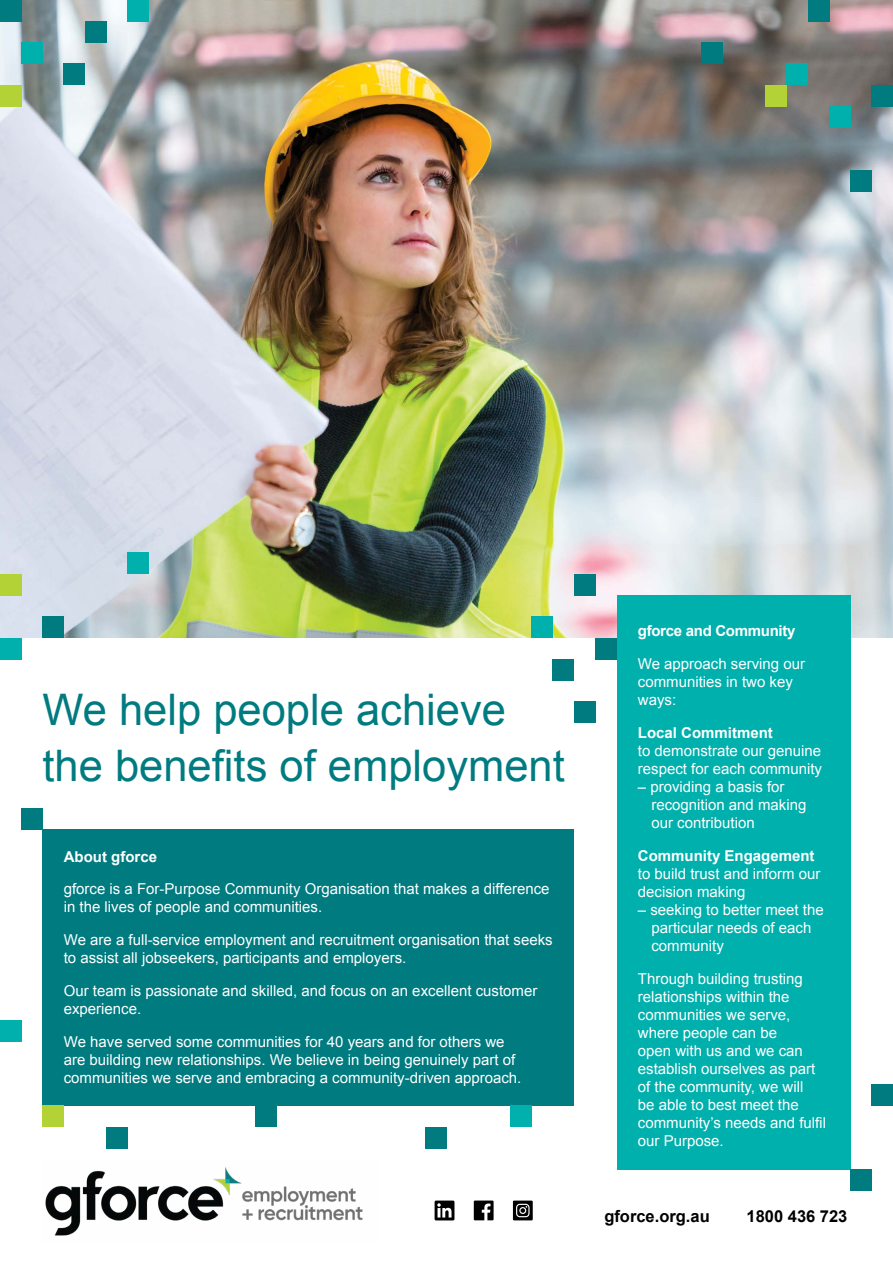
<style>
.page{position:relative;width:893px;height:1263px;background:#fff}
.page>*{position:absolute;margin:0;border:0;box-sizing:border-box;transform-origin:0 0}
.t1{font:43.5px/55.5px "Arial";color:#007b80}
.Body{font:700 16.5px "Arial";color:#000}
.Body-2{font:15px/18px "Arial";color:#fff}
.t2{font:700 15px "Arial";letter-spacing:-.02em;color:#fff}
.t3{font:700 15px "Arial";color:#fff}
.s1{font-weight:700}
</style>
<div class="page">
<img style="left:45px;top:1167px;width:318px;height:69px">
<div style="left:43px;top:829px;width:531px;height:277px;background:#007b80"></div>
<img style="left:0;top:0;width:893px;height:638px">
<div style="left:617px;top:595px;width:233px;height:574px;background:#00b0ad"></div>
<svg style="left:474px;top:1200px;width:20px;height:20px"></svg>
<svg style="left:435px;top:1200px;width:19px;height:20px"></svg>
<svg style="left:513px;top:1200px;width:20px;height:20px"></svg>
<div style="left:21px;top:43px;width:22px;height:21px;background:#00b0ad"></div>
<div style="left:0;top:85px;width:21px;height:21px;background:#b3d235"></div>
<div style="left:64px;top:64px;width:21px;height:21px;background:#007b80"></div>
<div style="left:85px;top:21px;width:21px;height:22px;background:#007b80"></div>
<div style="left:0;top:0;width:21px;height:21px;background:#007b80"></div>
<div style="left:765px;top:85px;width:22px;height:21px;background:#b3d235"></div>
<div style="left:702px;top:43px;width:21px;height:21px;background:#007b80"></div>
<div style="left:808px;top:0;width:21px;height:21px;background:#007b80"></div>
<div style="left:872px;top:85px;width:21px;height:21px;background:#007b80"></div>
<div style="left:829px;top:106px;width:21px;height:22px;background:#00b0ad"></div>
<div style="left:0;top:1020px;width:21px;height:22px;background:#00b0ad"></div>
<div style="left:43px;top:1106px;width:21px;height:21px;background:#b3d235"></div>
<div style="left:106px;top:1127px;width:22px;height:21px;background:#007b80"></div>
<div style="left:21px;top:808px;width:22px;height:22px;background:#007b80"></div>
<div style="left:872px;top:1084px;width:21px;height:22px;background:#007b80"></div>
<div style="left:850px;top:1169px;width:22px;height:22px;background:#007b80"></div>
<div style="left:595px;top:638px;width:22px;height:21px;background:#007b80"></div>
<div style="left:43px;top:617px;width:21px;height:21px;background:#007b80"></div>
<div style="left:531px;top:617px;width:22px;height:21px;background:#00b0ad"></div>
<div style="left:574px;top:574px;width:21px;height:21px;background:#007b80"></div>
<div style="left:0;top:574px;width:21px;height:21px;background:#b3d235"></div>
<div style="left:0;top:638px;width:21px;height:21px;background:#00b0ad"></div>
<div style="left:128px;top:553px;width:21px;height:21px;background:#00b0ad"></div>
<div style="left:574px;top:702px;width:21px;height:21px;background:#007b80"></div>
<div style="left:553px;top:659px;width:21px;height:21px;background:#007b80"></div>
<div style="left:510px;top:1106px;width:21px;height:21px;background:#00b0ad"></div>
<div style="left:255px;top:1106px;width:21px;height:21px;background:#007b80"></div>
<div style="left:425px;top:1127px;width:21px;height:21px;background:#007b80"></div>
<div style="left:787px;top:64px;width:21px;height:21px;background:#00b0ad"></div>
<div style="left:850px;top:170px;width:22px;height:21px;background:#007b80"></div>
<div style="left:128px;top:0;width:21px;height:21px;background:#00b0ad"></div>
<p class="t1" style="left:43px;top:683px;width:524px">We help people achieve the benefits of employment</p>
<p class="t3" style="left:64px;top:846px;width:95px">About gforce</p>
<p class="Body-2" style="left:64px;top:880px;width:487px">gforce is a For-Purpose Community Organisation that makes a difference in the lives of people and communities.</p>
<p class="Body-2" style="left:64px;top:931px;width:490px">We are a full-service employment and recruitment organisation that seeks to assist all jobseekers, participants and employers.</p>
<p class="Body-2" style="left:64px;top:982px;width:475px">Our team is passionate and skilled, and focus on an excellent customer experience.</p>
<p class="Body-2" style="left:64px;top:1033px;width:459px">We have served some communities for 40 years and for others we are building new relationships. We believe in being genuinely part of communities we serve and embracing a community-driven approach.</p>
<p class="t2" style="left:638px;top:621px;width:159px">gforce and Community</p>
<p class="Body-2" style="left:638px;top:655px;width:169px">We approach serving our communities in two key ways:</p>
<p class="Body-2" style="left:638px;top:724px;width:186px"><span class="s1">Local Commitment<br></span>to demonstrate our genuine respect for each community</p>
<p class="Body-2" style="left:651px;top:778px;width:157px;text-indent:-14px">– providing a basis for recognition and making our contribution</p>
<p class="Body-2" style="left:638px;top:847px;width:184px"><span class="s1">Community Engagement </span>to build trust and inform our decision making</p>
<p class="Body-2" style="left:651px;top:901px;width:174px;text-indent:-14px">– seeking to better meet the particular needs of each community</p>
<p class="Body-2" style="left:638px;top:970px;width:190px">Through building trusting relationships within the communities we serve, where people can be<br>open with us and we can establish ourselves as part of the community, we will<br>be able to best meet the community’s needs and fulfil our Purpose.</p>
<p class="Body" style="left:604px;top:1205px;width:107px">gforce.org.au</p>
<p class="Body" style="left:746px;top:1205px;width:102px">1800 436 723</p>
</div>
